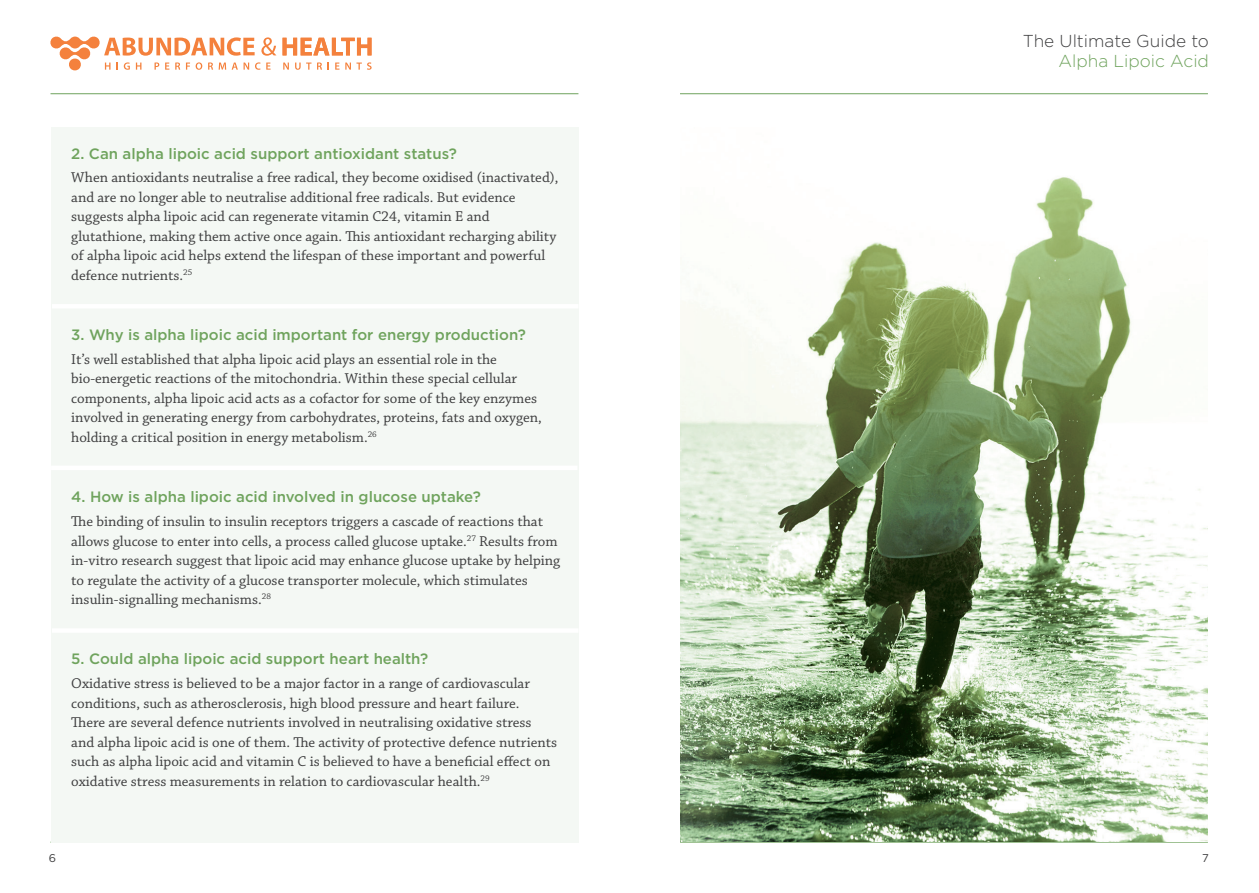
<style>
.page{position:relative;width:1259px;height:893px;background:#fff}
.page>*{position:absolute;margin:0;border:0;box-sizing:border-box;transform-origin:0 0}
.t1{font:300 17.25px "Gotham";color:#3e3e3f}
.t2{font:300 17.25px "Gotham";color:#6fa35d}
.t3{font:15px/19.5px "Chaparral Pro";color:#3e3e3f}
.t4{font:500 15px "Gotham";color:#6fa35d}
.t5{font:11.25px "Gotham";color:#3e3e3f}
</style>
<div class="page">
<hr style="left:680px;top:842px;width:528px;height:1px;background:#6fa35d">
<hr style="left:680px;top:93px;width:528px;height:1px;background:#6fa35d">
<svg style="left:282px;top:38px;width:89px;height:17px"></svg>
<svg style="left:50px;top:37px;width:226px;height:33px"></svg>
<svg style="left:283px;top:63px;width:6px;height:7px"></svg>
<svg style="left:295px;top:63px;width:16px;height:7px"></svg>
<svg style="left:317px;top:62px;width:5px;height:8px"></svg>
<svg style="left:335px;top:63px;width:4px;height:7px"></svg>
<svg style="left:345px;top:62px;width:26px;height:8px"></svg>
<hr style="left:50px;top:842px;width:528px;height:1px;background:#6fa35d">
<hr style="left:50px;top:93px;width:528px;height:1px;background:#6fa35d">
<img style="left:680px;top:177px;width:528px;height:665px">
<div style="left:51px;top:128px;width:527px;height:715px;background:#f4f8f4"></div>
<hr style="left:51px;top:466px;width:526px;height:4px;background:#fff">
<div style="left:52px;top:628px;width:526px;height:5px;background:#fff"></div>
<div style="left:52px;top:304px;width:526px;height:5px;background:#fff"></div>
<p class="t4" style="left:71px;top:144px;width:387px">2. Can alpha lipoic acid support antioxidant status?</p>
<p class="t3" style="left:71px;top:169px;width:489px">When antioxidants neutralise a free radical, they become oxidised (inactivated), and are no longer able to neutralise additional free radicals. But evidence suggests alpha lipoic acid can regenerate vitamin C24, vitamin E and glutathione, making them active once again. This antioxidant recharging ability of alpha lipoic acid helps extend the lifespan of these important and powerful defence nutrients.<sup>25</sup></p>
<p class="t4" style="left:71px;top:325px;width:456px">3. Why is alpha lipoic acid important for energy production?</p>
<p class="t3" style="left:71px;top:350px;width:472px">It’s well established that alpha lipoic acid plays an essential role in the bio-energetic reactions of the mitochondria. Within these special cellular components, alpha lipoic acid acts as a cofactor for some of the key enzymes involved in generating energy from carbohydrates, proteins, fats and oxygen, holding a critical position in energy metabolism.<sup>26</sup></p>
<p class="t4" style="left:71px;top:487px;width:411px">4. How is alpha lipoic acid involved in glucose uptake?</p>
<p class="t3" style="left:71px;top:512px;width:490px">The binding of insulin to insulin receptors triggers a cascade of reactions that allows glucose to enter into cells, a process called glucose uptake.<sup>27</sup> Results from in-vitro research suggest that lipoic acid may enhance glucose uptake by helping to regulate the activity of a glucose transporter molecule, which stimulates insulin-signalling mechanisms.<sup>28</sup></p>
<p class="t4" style="left:71px;top:649px;width:358px">5. Could alpha lipoic acid support heart health?</p>
<p class="t3" style="left:71px;top:674px;width:487px">Oxidative stress is believed to be a major factor in a range of cardiovascular conditions, such as atherosclerosis, high blood pressure and heart failure.<br>There are several defence nutrients involved in neutralising oxidative stress and alpha lipoic acid is one of them. The activity of protective defence nutrients such as alpha lipoic acid and vitamin C is believed to have a beneficial effect on oxidative stress measurements in relation to cardiovascular health.<sup>29</sup></p>
<p class="t5" style="left:49px;top:850px;width:9px">6</p>
<p class="t1" style="left:1023px;top:30px;width:188px">The Ultimate Guide to</p>
<p class="t2" style="left:1058px;top:50px;width:152px">Alpha Lipoic Acid</p>
<p class="t5" style="left:1202px;top:850px;width:8px">7</p>
</div>
